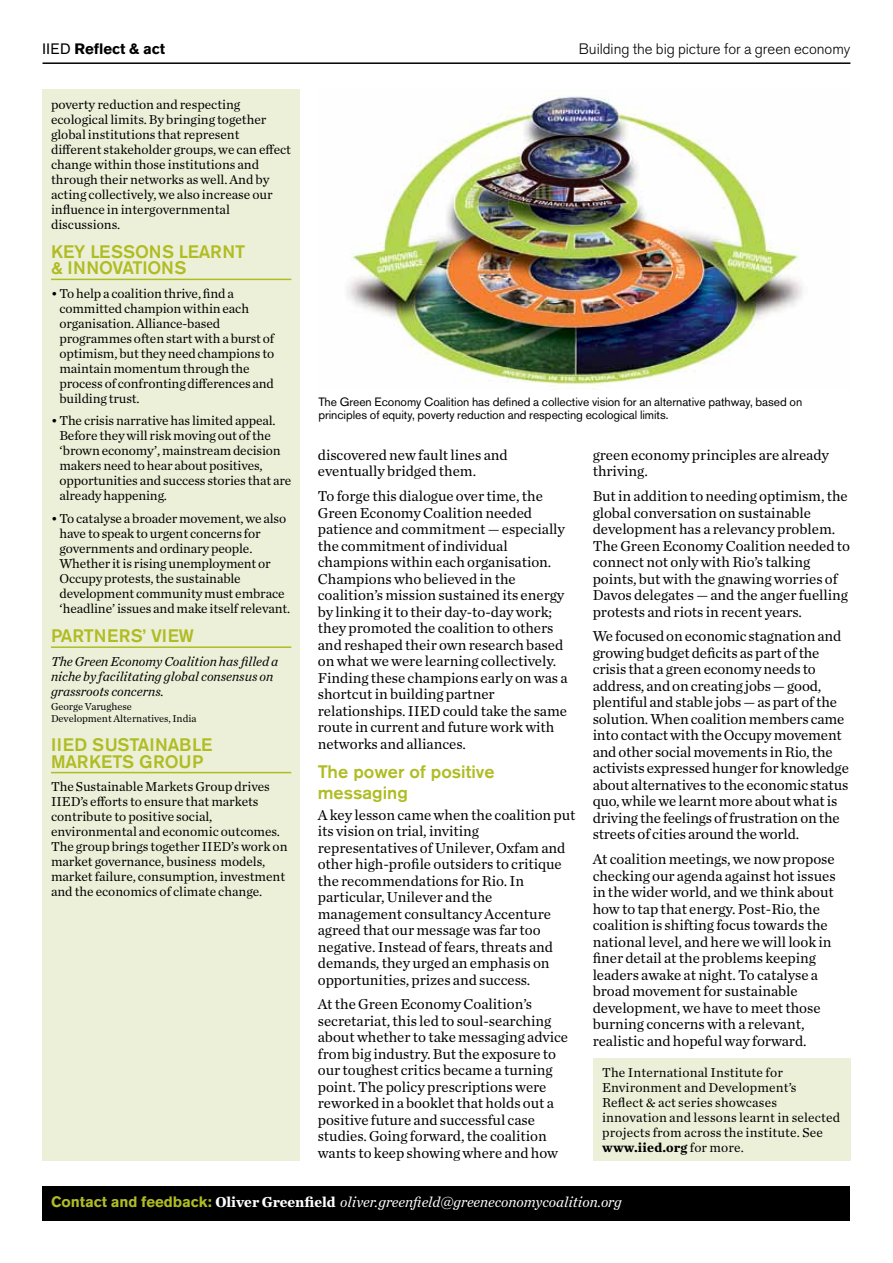
<style>
.page{position:relative;width:893px;height:1263px;background:#fff}
.page>*{position:absolute;margin:0;border:0;box-sizing:border-box;transform-origin:0 0}
.t1{font:500 18px/16.5px "Akzidenz Grotesk BE";color:#afbc22}
.t2{font:500 18px/16.5px "Akzidenz Grotesk BE";letter-spacing:.065em;color:#afbc22}
.t3{font:15px/16.5px "Chronicle Text G1";letter-spacing:-.005em;color:#000}
.t4{font:italic 15px "Chronicle Text G1";letter-spacing:-.005em;color:#fff}
.t5{font:300 15px "Akzidenz Grotesk BE";letter-spacing:-.005em;color:#000}
.t6{font:700 15px "Akzidenz Grotesk BE";color:#000}
.t7{font:13.5px/15px "Chronicle Text G1";letter-spacing:-.01em;color:#000}
.t8{font:13.5px/15px "Chronicle Text G1";letter-spacing:.01em;color:#000}
.t9{font:italic 13.5px/15px "Chronicle Text G1";letter-spacing:-.005em;color:#000}
.t10{font:12px/13.5px "Akzidenz Grotesk BE";letter-spacing:-.005em;color:#000}
.t11{font:10.5px/12px "Chronicle Text G1";letter-spacing:-.005em;color:#000}
.s1{font-weight:400}
.s2{font-weight:700}
.s3{font-family:"Akzidenz Grotesk BE";font-weight:700;font-style:normal;color:#afbc22}
.s4{font-weight:700;font-style:normal}
</style>
<div class="page">
<div style="left:43px;top:1186px;width:807px;height:34px;background:#000"></div>
<hr style="left:43px;top:62px;width:807px;height:2px;background:#000">
<div style="left:43px;top:89px;width:257px;height:1072px;background:#edf0d8"></div>
<hr style="left:51px;top:279px;width:240px;height:1px;background:#afbc22">
<hr style="left:51px;top:646px;width:240px;height:2px;background:#afbc22">
<hr style="left:51px;top:772px;width:240px;height:1px;background:#afbc22">
<div style="left:594px;top:1058px;width:257px;height:103px;background:#edf0d8"></div>
<img style="left:347px;top:96px;width:456px;height:291px">
<p class="t6" style="left:43px;top:40px;width:124px"><span class="s1">IIED</span> Reflect &amp; act</p>
<p class="t5" style="left:579px;top:40px;width:273px">Building the big picture for a green economy</p>
<p class="t7" style="left:51px;top:96px;width:242px">poverty reduction and respecting ecological limits. By bringing together global institutions that represent different stakeholder groups, we can effect change within those institutions and through their networks as well. And by acting collectively, we also increase our influence in intergovernmental discussions.</p>
<p class="t1" style="left:51px;top:243px;width:196px">KEY LESSON S LEARNT &amp; INNOVATIONS</p>
<p class="t7" style="left:59px;top:285px;width:216px;text-indent:-8px">• To help a coalition thrive, find a committed champion within each organisation. Alliance-based programmes often start with a burst of optimism, but they need champions to maintain momentum through the process of confronting differences and building trust.</p>
<p class="t7" style="left:59px;top:413px;width:233px;text-indent:-8px">• The crisis narrative has limited appeal.<br>Before they will risk moving out of the ‘brown economy’, mainstream decision makers need to hear about positives, opportunities and success stories that are already happening.</p>
<p class="t7" style="left:59px;top:510px;width:232px;text-indent:-8px">• To catalyse a broader movement, we also have to speak to urgent concerns for governments and ordinary people.<br>Whether it is rising unemployment or Occupy protests, the sustainable development community must embrace ‘headline’ issues and make itself relevant.</p>
<p class="t1" style="left:51px;top:627px;width:144px">PARTN ERS’ VIEW</p>
<p class="t9" style="left:51px;top:653px;width:229px">The Green Economy Coalition has filled a niche by facilitating global consensus on grassroots concerns.</p>
<p class="t11" style="left:51px;top:700px;width:147px">George Varughese<br>Development Alternatives, India</p>
<p class="t2" style="left:51px;top:736px;width:152px">IIED sustai nable<br>Markets</p>
<p class="t1" style="left:139px;top:753px;width:64px">Group</p>
<p class="t7" style="left:51px;top:778px;width:238px">The Sustainable Markets Group drives IIED’s efforts to ensure that markets contribute to positive social, environmental and economic outcomes.<br>The group brings together IIED’s work on market governance, business models, market failure, consumption, investment and the economics of climate change.</p>
<p class="t10" style="left:318px;top:394px;width:485px">The Green Economy Coalition has defined a collective vision for an alternative pathway, based on principles of equity, poverty reduction and respecting ecological limits.</p>
<p class="t3" style="left:318px;top:446px;width:191px">discovered new fault lines and eventually bridged them.</p>
<p class="t3" style="left:318px;top:487px;width:251px">To forge this dialogue over time, the Green Economy Coalition needed patience and commitment — especially the commitment of individual champions within each organisation.<br>Champions who believed in the coalition’s mission sustained its energy by linking it to their day-to-day work; they promoted the coalition to others and reshaped their own research based on what we were learning collectively.<br>Finding these champions early on was a shortcut in building partner relationships. IIED could take the same route in current and future work with networks and alliances.</p>
<p class="t1" style="left:318px;top:761px;width:178px;line-height:21px">The power of positive messaging</p>
<p class="t3" style="left:318px;top:806px;width:259px">A key lesson came when the coalition put its vision on trial, inviting representatives of Unilever, Oxfam and other high-profile outsiders to critique the recommendations for Rio. In particular, Unilever and the management consultancy Accenture agreed that our message was far too negative. Instead of fears, threats and demands, they urged an emphasis on opportunities, prizes and success.</p>
<p class="t3" style="left:318px;top:995px;width:252px">At the Green Economy Coalition’s secretariat, this led to soul-searching about whether to take messaging advice from big industry. But the exposure to our toughest critics became a turning point. The policy prescriptions were reworked in a booklet that holds out a positive future and successful case studies. Going forward, the coalition wants to keep showing where and how</p>
<p class="t3" style="left:593px;top:446px;width:238px">green economy principles are already thriving.</p>
<p class="t3" style="left:593px;top:487px;width:259px">But in addition to needing optimism, the global conversation on sustainable development has a relevancy problem.<br>The Green Economy Coalition needed to connect not only with Rio’s talking points, but with the gnawing worries of Davos delegates — and the anger fuelling protests and riots in recent years.</p>
<p class="t3" style="left:593px;top:627px;width:258px">We focused on economic stagnation and growing budget deficits as part of the crisis that a green economy needs to address, and on creating jobs — good, plentiful and stable jobs — as part of the solution. When coalition members came into contact with the Occupy movement and other social movements in Rio, the activists expressed hunger for knowledge about alternatives to the economic status quo, while we learnt more about what is driving the feelings of frustration on the streets of cities around the world.</p>
<p class="t3" style="left:593px;top:850px;width:244px">At coalition meetings, we now propose checking our agenda against hot issues in the wider world, and we think about how to tap that energy. Post-Rio, the coalition is shifting focus towards the national level, and here we will look in finer detail at the problems keeping leaders awake at night. To catalyse a broad movement for sustainable development, we have to meet those burning concerns with a relevant, realistic and hopeful way forward.</p>
<p class="t8" style="left:602px;top:1065px;width:240px">The International Institute for Environment and Development’s Reflect &amp; act series showcases innovation and lessons learnt in selected projects from across the institute. See <span class="s2">www.iied.org</span> for more.</p>
<p class="t4" style="left:51px;top:1190px;width:572px"><span class="s3">Contact and feedback:</span> <span class="s4">Oliver Greenfield</span> oliver.greenfield@greeneconomycoalition.org</p>
</div>
